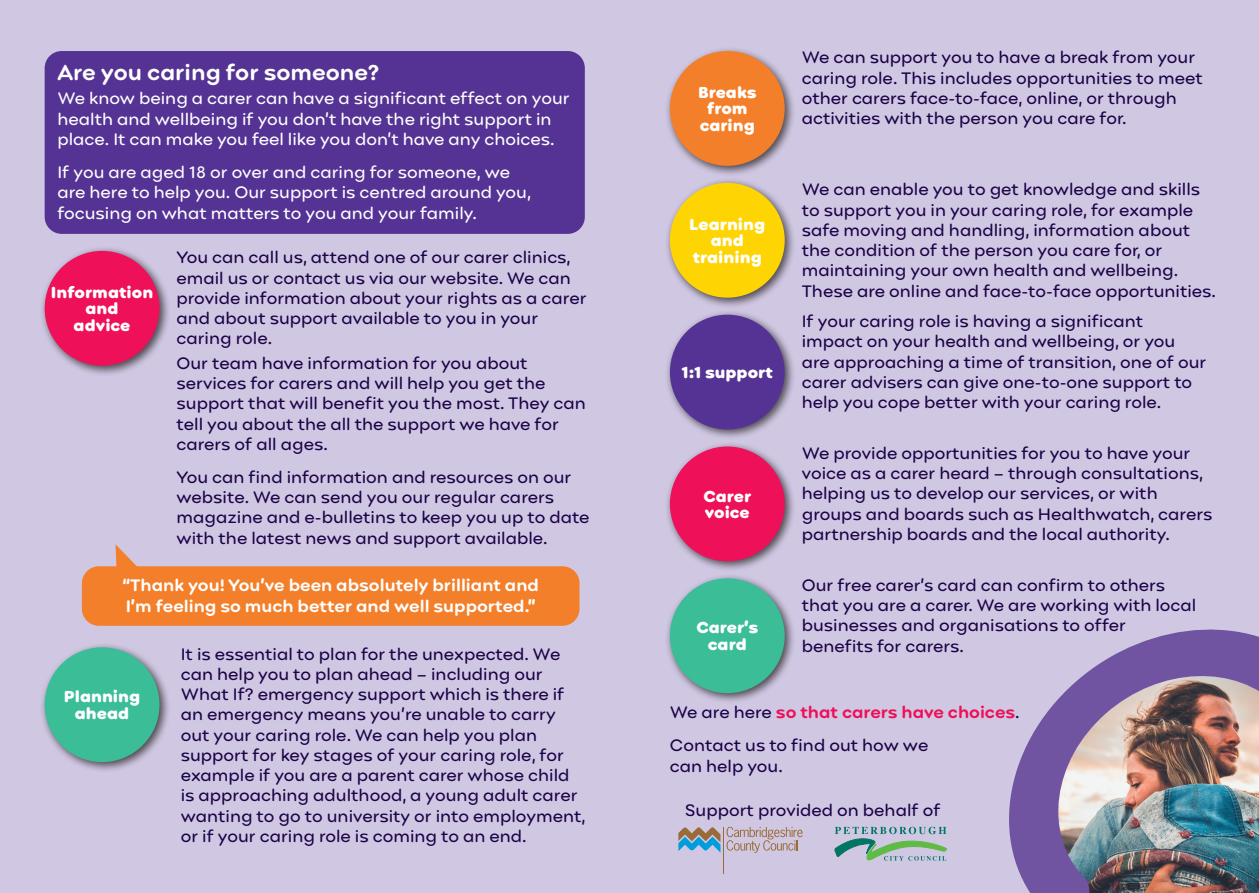
<style>
.page{position:relative;width:1259px;height:893px;background:#d0c8e3}
.page>*{position:absolute;margin:0;border:0;box-sizing:border-box;transform-origin:0 0}
.Body_heading_red{font:700 22.5px "Point Soft";color:#fff}
.t1{font:17.25px/20.2px "Point Soft";color:#1b0247}
.t2{font:17.25px/20.2px "Point Soft";color:#fff}
.t3{font:700 17.25px/20.2px "Point Soft";color:#fff}
.t4{font:700 17.25px "Point Soft";color:#ee1059}
.t5{font:900 16.5px/16.5px "Point Soft";color:#fff;text-align:center}
.s1{font-weight:400;color:#1b0247}
</style>
<div class="page">
<img style="left:1009px;top:629px;width:250px;height:264px">
<div style="left:45px;top:51px;width:540px;height:183px;background:#553394;border-radius:17px"></div>
<div style="left:82px;top:566px;width:497px;height:60px;background:#f47f2a;border-radius:17px"></div>
<svg style="left:115px;top:544px;width:26px;height:23px"></svg>
<div style="left:39px;top:246px;width:132px;height:131px;background:#231f20;opacity:.75"></div>
<div style="left:45px;top:251px;width:114px;height:115px;background:#ee1059;border-radius:50%"></div>
<div style="left:664px;top:46px;width:132px;height:131px;background:#231f20;opacity:.75"></div>
<div style="left:670px;top:51px;width:114px;height:115px;background:#f47f2a;border-radius:50%"></div>
<div style="left:39px;top:642px;width:132px;height:131px;background:#231f20;opacity:.75"></div>
<div style="left:45px;top:647px;width:114px;height:115px;background:#3bbd98;border-radius:50%"></div>
<div style="left:664px;top:573px;width:132px;height:131px;background:#231f20;opacity:.75"></div>
<div style="left:670px;top:578px;width:114px;height:115px;background:#3bbd98;border-radius:50%"></div>
<div style="left:664px;top:178px;width:132px;height:131px;background:#231f20;opacity:.75"></div>
<div style="left:670px;top:183px;width:114px;height:115px;background:#fed503;border-radius:50%"></div>
<div style="left:664px;top:309px;width:132px;height:132px;background:#231f20;opacity:.75"></div>
<div style="left:670px;top:315px;width:114px;height:114px;background:#553394;border-radius:50%"></div>
<div style="left:664px;top:441px;width:132px;height:131px;background:#231f20;opacity:.75"></div>
<div style="left:670px;top:446px;width:114px;height:115px;background:#ee1059;border-radius:50%"></div>
<svg style="left:678px;top:827px;width:42px;height:25px"></svg>
<hr style="left:723px;top:827px;width:1px;height:46px;background:#996b36">
<svg style="left:726px;top:827px;width:76px;height:26px"></svg>
<svg style="left:834px;top:827px;width:113px;height:34px"></svg>
<p class="Body_heading_red" style="left:57px;top:58px;width:323px">Are you caring for someone?</p>
<p class="t2" style="left:57px;top:88px;width:514px">We know being a carer can have a significant effect on your health and wellbeing if you don’t have the right support in place. It can make you feel like you don’t have any choices.</p>
<p class="t2" style="left:57px;top:162px;width:475px">If you are aged 18 or over and caring for someone, we are here to help you. Our support is centred around you, focusing on what matters to you and your family.</p>
<p class="t1" style="left:176px;top:247px;width:411px">You can call us, attend one of our carer clinics, email us or contact us via our website. We can provide information about your rights as a carer and about support available to you in your caring role.</p>
<p class="t1" style="left:176px;top:353px;width:411px">Our team have information for you about services for carers and will help you get the support that will benefit you the most. They can tell you about the all the support we have for carers of all ages.</p>
<p class="t1" style="left:176px;top:467px;width:415px">You can find information and resources on our website. We can send you our regular carers magazine and e-bulletins to keep you up to date with the latest news and support available.</p>
<p class="t3" style="left:122px;top:575px;width:418px">“Thank you! You’ve been absolutely brilliant and<br>I’m feeling so much better and well supported.”</p>
<p class="t5" style="left:51px;top:284px;width:104px">Information and<br>advice</p>
<p class="t5" style="left:64px;top:688px;width:78px">Planning ahead</p>
<p class="t1" style="left:181px;top:643px;width:406px">It is essential to plan for the unexpected. We can help you to plan ahead – including our What If? emergency support which is there if an emergency means you’re unable to carry out your caring role. We can help you plan support for key stages of your caring role, for example if you are a parent carer whose child is approaching adulthood, a young adult carer wanting to go to university or into employment, or if your caring role is coming to an end.</p>
<p class="t5" style="left:698px;top:84px;width:60px">Breaks from caring</p>
<p class="t5" style="left:689px;top:216px;width:77px">Learning and training</p>
<p class="t5" style="left:681px;top:364px;width:93px">1:1 support</p>
<p class="t5" style="left:703px;top:487px;width:49px;text-align:left">Carer voice</p>
<p class="t5" style="left:696px;top:619px;width:63px">Carer’s card</p>
<p class="t1" style="left:801px;top:47px;width:403px">We can support you to have a break from your caring role. This includes opportunities to meet other carers face-to-face, online, or through activities with the person you care for.</p>
<p class="t1" style="left:801px;top:179px;width:416px">We can enable you to get knowledge and skills to support you in your caring role, for example safe moving and handling, information about the condition of the person you care for, or maintaining your own health and wellbeing.<br>These are online and face-to-face opportunities.</p>
<p class="t1" style="left:801px;top:311px;width:406px">If your caring role is having a significant impact on your health and wellbeing, or you are approaching a time of transition, one of our carer advisers can give one-to-one support to help you cope better with your caring role.</p>
<p class="t1" style="left:801px;top:443px;width:412px">We provide opportunities for you to have your voice as a carer heard – through consultations, helping us to develop our services, or with groups and boards such as Healthwatch, carers partnership boards and the local authority.</p>
<p class="t1" style="left:801px;top:575px;width:396px">Our free carer’s card can confirm to others that you are a carer. We are working with local businesses and organisations to offer benefits for carers.</p>
<p class="t4" style="left:670px;top:702px;width:351px"><span class="s1">We are here</span> so that carers have choices<span class="s1">.</span></p>
<p class="t1" style="left:670px;top:735px;width:260px">Contact us to find out how we can help you.</p>
<p class="t1" style="left:684px;top:799px;width:257px">Support provided on behalf of</p>
</div>
